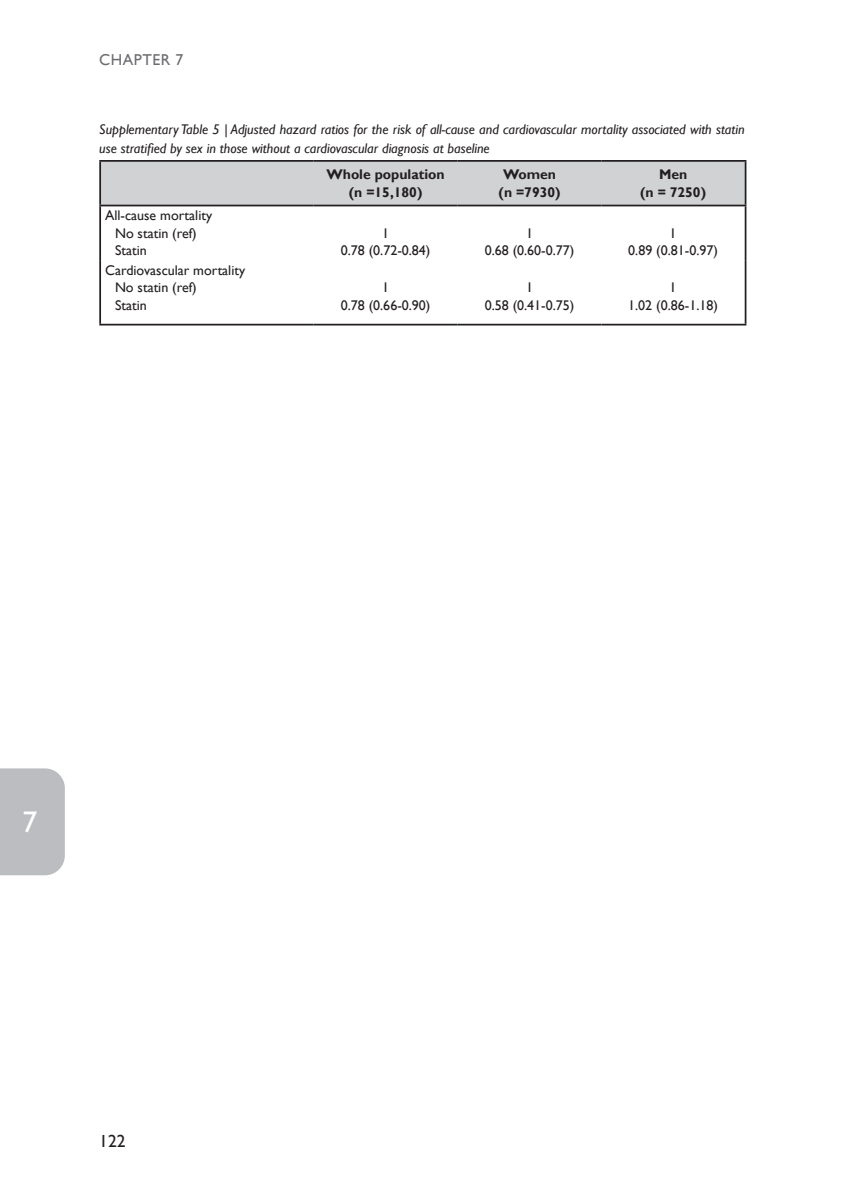
<style>
.page{position:relative;width:844px;height:1191px;background:#fff}
.page>*{position:absolute;margin:0;border:0;box-sizing:border-box;transform-origin:0 0}
.t1{font:29.75px "Gill Sans";color:#fff}
.t2{font:17.5px "Gill Sans";color:#231f20}
.t3{font:15.75px "Gill Sans";letter-spacing:.03em;color:#6c6d70}
.t4{font:14px/17.5px "Gill Sans";color:#231f20;text-align:center}
.t5{font:italic 14px/19.2px "Gill Sans";color:#231f20}
.t6{font:700 14px/17.5px "Gill Sans";color:#231f20;text-align:center}
</style>
<div class="page">
<div style="left:0;top:768px;width:65px;height:107px;background:#bcbdc0"></div>
<div style="left:101px;top:162px;width:643px;height:43px;background:#d1d2d4"></div>
<hr style="left:99px;top:206px;width:2px;height:54px;background:#231f20">
<hr style="left:744px;top:206px;width:2px;height:54px;background:#231f20">
<hr style="left:99px;top:260px;width:2px;height:64px;background:#231f20">
<hr style="left:744px;top:260px;width:2px;height:64px;background:#231f20">
<hr style="left:99px;top:324px;width:214px;height:1px;background:#231f20">
<hr style="left:313px;top:324px;width:144px;height:1px;background:#231f20">
<hr style="left:457px;top:324px;width:144px;height:1px;background:#231f20">
<hr style="left:601px;top:324px;width:145px;height:1px;background:#231f20">
<hr style="left:99px;top:160px;width:214px;height:2px;background:#231f20">
<hr style="left:99px;top:162px;width:2px;height:43px;background:#231f20">
<hr style="left:313px;top:160px;width:144px;height:2px;background:#231f20">
<hr style="left:457px;top:160px;width:144px;height:2px;background:#231f20">
<hr style="left:601px;top:160px;width:145px;height:2px;background:#231f20">
<hr style="left:744px;top:162px;width:2px;height:43px;background:#231f20">
<hr style="left:99px;top:205px;width:214px;height:1px;background:#231f20">
<hr style="left:313px;top:205px;width:144px;height:1px;background:#231f20">
<hr style="left:457px;top:205px;width:144px;height:1px;background:#231f20">
<hr style="left:601px;top:205px;width:145px;height:1px;background:#231f20">
<p class="t3" style="left:99px;top:51px;width:86px">CHAPTER 7</p>
<p class="t5" style="left:99px;top:120px;width:646px">Supplementary Table 5 | Adjusted hazard ratios for the risk of all-cause and cardiovascular mortality associated with statin use stratified by sex in those without a cardiovascular diagnosis at baseline</p>
<p class="t6" style="left:326px;top:166px;width:120px">Whole population (n =15,180)</p>
<p class="t6" style="left:498px;top:166px;width:63px">Women (n =7930)</p>
<p class="t6" style="left:640px;top:166px;width:67px">Men<br>(n = 7250)</p>
<p class="t4" style="left:115px;top:207px;width:99px;text-align:left;text-indent:-10px">All-cause mortality<br>No statin (ref)<br>Statin</p>
<p class="t4" style="left:340px;top:224px;width:91px">1<br>0.78 (0.72-0.84)</p>
<p class="t4" style="left:484px;top:224px;width:91px">1<br>0.68 (0.60-0.77)</p>
<p class="t4" style="left:628px;top:224px;width:91px">1<br>0.89 (0.81-0.97)</p>
<p class="t4" style="left:115px;top:261px;width:132px;text-align:left;text-indent:-10px">Cardiovascular mortality<br>No statin (ref)<br>Statin</p>
<p class="t4" style="left:340px;top:279px;width:91px">1<br>0.78 (0.66-0.90)</p>
<p class="t4" style="left:484px;top:279px;width:91px">1<br>0.58 (0.41-0.75)</p>
<p class="t4" style="left:628px;top:279px;width:91px">1<br>1.02 (0.86-1.18)</p>
<h1 class="t1" style="left:23px;top:805px;width:16px">7</h1>
<p class="t2" style="left:99px;top:1130px;width:28px">122</p>
</div>
